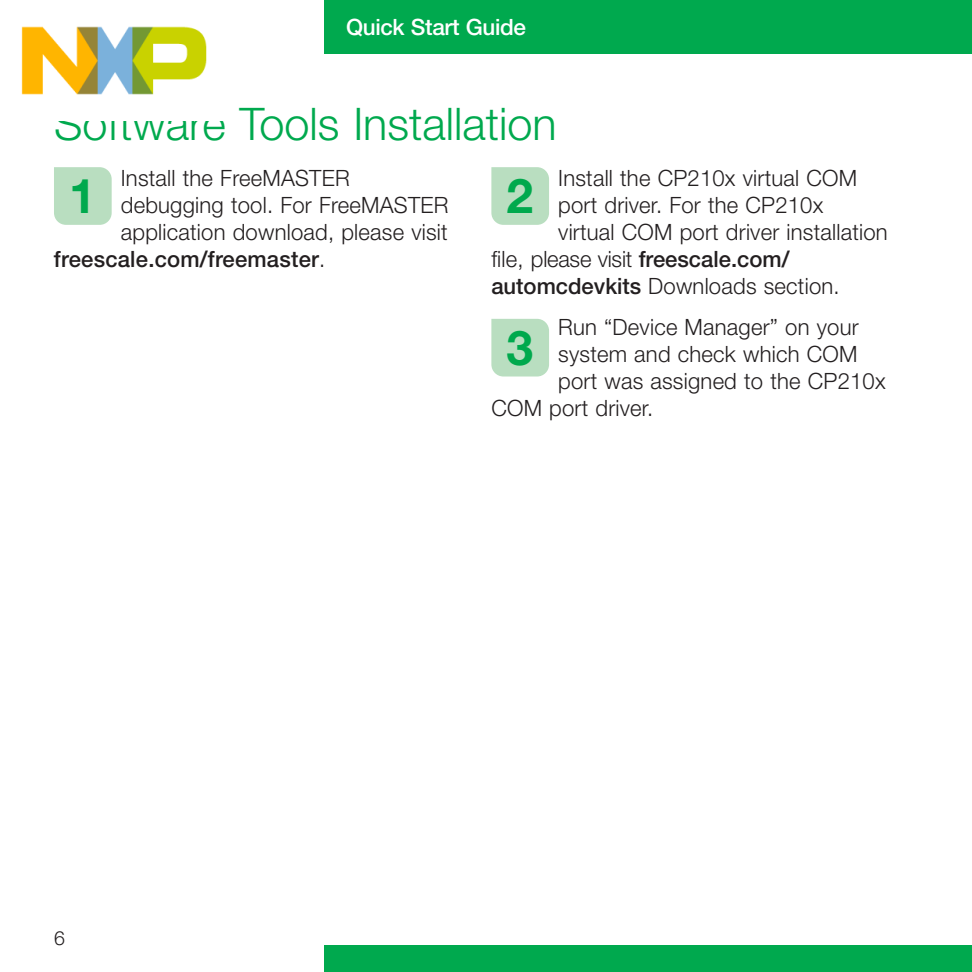
<style>
.page{position:relative;width:972px;height:972px;background:#fff}
.page>*{position:absolute;margin:0;border:0;box-sizing:border-box;transform-origin:0 0}
.t1{font:700 48px "Helvetica Neue LT Pro";color:#00a94d}
.t2{font:300 45px "Helvetica Neue LT Pro";color:#00a94e}
.t3{font:300 22.5px "Helvetica Neue LT Pro";letter-spacing:.01em;color:#231f20}
.t4{font:300 22.5px "Helvetica Neue LT Pro";letter-spacing:-.01em;color:#231f20}
.t5{font:500 22.5px "Helvetica Neue LT Pro";letter-spacing:.01em;color:#231f20}
.t6{font:500 22.5px "Helvetica Neue LT Pro";letter-spacing:-.015em;color:#fff}
.t7{font:300 19.5px "Helvetica Neue LT Pro";color:#231f20}
.s1{font-weight:300}
.s2{font-weight:500}
</style>
<div class="page">
<div style="left:324px;top:945px;width:648px;height:27px;background:#00a94e"></div>
<div style="left:324px;top:0;width:648px;height:54px;background:#00a94e"></div>
<svg style="left:54px;top:167px;width:58px;height:58px"></svg>
<svg style="left:491px;top:167px;width:58px;height:58px"></svg>
<div style="left:491px;top:319px;width:58px;height:58px;background:#b9dec0"></div>
<img style="left:21px;top:26px;width:186px;height:69px">
<p class="t6" style="left:346px;top:14px;width:182px">Quick Start Guide</p>
<h2 class="t2" style="left:54px;top:97px;width:504px">Software Tools Installation</h2>
<p class="t3" style="left:121px;top:164px;width:230px">Install the FreeMASTER</p>
<p class="t3" style="left:121px;top:191px;width:329px">debugging tool. For FreeMASTER</p>
<p class="t3" style="left:121px;top:218px;width:328px">application download, please visit</p>
<p class="t5" style="left:54px;top:246px;width:273px">freescale.com/freemaster<span class="s1">.</span></p>
<p class="t3" style="left:558px;top:164px;width:300px">Install the CP210x virtual COM</p>
<p class="t3" style="left:558px;top:191px;width:267px">port driver. For the CP210x</p>
<p class="t3" style="left:558px;top:218px;width:331px">virtual COM port driver installation</p>
<p class="t4" style="left:491px;top:245px;width:300px">file, please visit <span class="s2">freescale.com/</span></p>
<p class="t3" style="left:491px;top:272px;width:350px"><span class="s2">automcdevkits</span> Downloads section.</p>
<p class="t3" style="left:558px;top:313px;width:302px">Run “Device Manager” on your</p>
<p class="t3" style="left:558px;top:340px;width:301px">system and check which COM</p>
<p class="t3" style="left:558px;top:367px;width:329px">port was assigned to the CP210x</p>
<p class="t3" style="left:491px;top:394px;width:163px">COM port driver.</p>
<h1 class="t1" style="left:69px;top:166px;width:28px">1</h1>
<h1 class="t1" style="left:507px;top:166px;width:28px">2</h1>
<h1 class="t1" style="left:507px;top:318px;width:28px">3</h1>
<p class="t7" style="left:54px;top:926px;width:12px">6</p>
</div>
